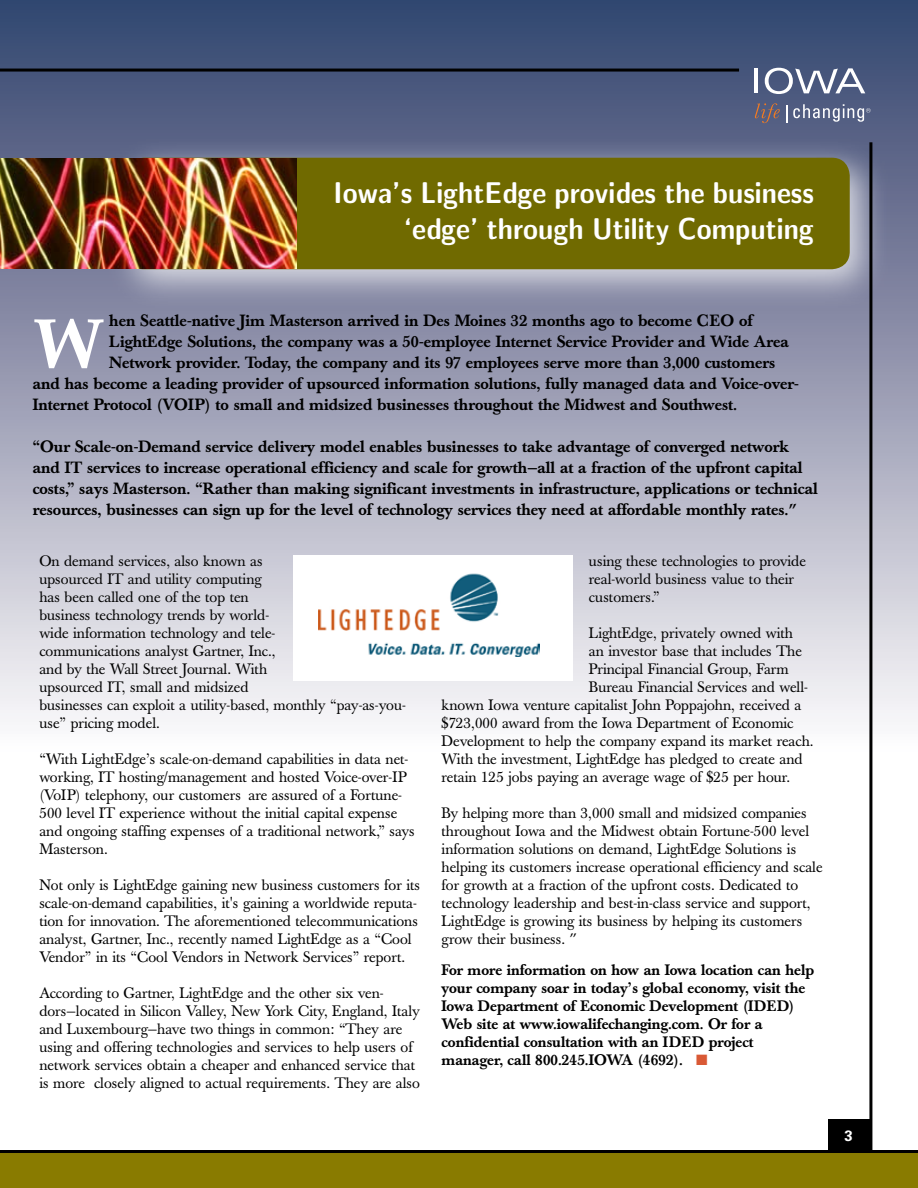
<style>
.page{position:relative;width:918px;height:1188px;background:#fff}
.page>*{position:absolute;margin:0;border:0;box-sizing:border-box;transform-origin:0 0}
.t1{font:700 71.25px "Palatino";color:#fff}
.t2{font:700 30px/36px "Nova";color:#fff;text-align:right}
.t3{font:500 16.2px/21px "Baskerville";color:#000}
.t4{font:15px/18px "Baskerville";color:#000}
.t5{font:500 15px/18px "Baskerville";color:#000}
.t6{font:700 15px "Univers";color:#fff}
.s1{font-family:"Palatino";font-weight:700}
.s2{font-family:"Palatino"}
.s3{color:#d95935}
</style>
<div class="page">
<div style="left:0;top:0;width:918px;height:770px;background:linear-gradient(to bottom,#313f69,#fffeff)"></div>
<div style="left:108px;top:140px;width:782px;height:168px;background:#fff;opacity:.75"></div>
<div style="left:126px;top:158px;width:724px;height:111px;background:#706a00;border-radius:18px"></div>
<img style="left:0;top:159px;width:297px;height:109px">
<div style="left:0;top:1152px;width:918px;height:36px;background:#897b00"></div>
<svg style="left:755px;top:103px;width:25px;height:20px"></svg>
<svg style="left:786px;top:105px;width:1px;height:18px"></svg>
<hr style="left:755px;top:68px;width:3px;height:25px;background:#fff">
<svg style="left:765px;top:68px;width:100px;height:26px"></svg>
<svg style="left:793px;top:104px;width:78px;height:18px"></svg>
<hr style="left:0;top:1150px;width:918px;height:3px;background:#000">
<div style="left:828px;top:1119px;width:43px;height:31px;background:#000"></div>
<hr style="left:869px;top:142px;width:3px;height:1011px;background:#000">
<hr style="left:0;top:69px;width:739px;height:3px;background:#000">
<div style="left:293px;top:555px;width:280px;height:126px;background:#fff"></div>
<img style="left:318px;top:573px;width:222px;height:84px">
<h2 class="t2" style="left:334px;top:176px;width:482px">Iowa’s LightEdge provides the business ‘edge’ through Utility Computing</h2>
<h1 class="t1" style="left:33px;top:300px;width:73px">W</h1>
<p class="t3" style="left:109px;top:310px;width:645px">hen Seattle-native Jim Masterson arrived in Des Moines 32 months ago to become CEO of</p>
<p class="t3" style="left:109px;top:331px;width:681px">LightEdge Solutions, the company was a 50-employee Internet Service Provider and Wide Area</p>
<p class="t3" style="left:109px;top:352px;width:667px">Network provider. Today, the company and its 97 employees serve more than 3,000 customers</p>
<p class="t3" style="left:33px;top:373px;width:768px">and has become a leading provider of upsourced information solutions, fully managed data and Voice-over-</p>
<p class="t3" style="left:33px;top:394px;width:706px">Internet Protocol (VOIP) to small and midsized businesses throughout the Midwest and Southwest.</p>
<p class="t3" style="left:33px;top:436px;width:787px">“Our Scale-on-Demand service delivery model enables businesses to take advantage of converged network and IT services to increase operational efficiency and scale for growth—all at a fraction of the upfront capital costs,” says Masterson. “Rather than making significant investments in infrastructure, applications or technical resources, businesses can sign up for the level of technology services they need at affordable monthly rates.<span class="s1">”</span></p>
<p class="t4" style="left:39px;top:553px;width:368px">On demand services, also known as<br>upsourced IT and utility computing<br>has been called one of the top ten<br>business technology trends by world-<br>wide information technology and tele-<br>communications analyst Gartner, Inc.,<br>and by the Wall Street Journal. With<br>upsourced IT, small and midsized<br>businesses can exploit a utility-based, monthly “pay-as-you&shy;use” pricing model.</p>
<p class="t4" style="left:39px;top:751px;width:377px">“With LightEdge’s scale-on-demand capabilities in data net&shy;working, IT hosting/management and hosted Voice-over-IP (VoIP) telephony, our customers are assured of a Fortune-500 level IT experience without the initial capital expense and ongoing staffing expenses of a traditional network,” says Masterson.</p>
<p class="t4" style="left:39px;top:877px;width:382px">Not only is LightEdge gaining new business customers for its scale-on-demand capabilities, it's gaining a worldwide reputa&shy;tion for innovation. The aforementioned telecommunications analyst, Gartner, Inc., recently named LightEdge as a “Cool Vendor” in its “Cool Vendors in Network Services” report.</p>
<p class="t4" style="left:39px;top:985px;width:382px">According to Gartner, LightEdge and the other six ven&shy;dors—located in Silicon Valley, New York City, England, Italy and Luxembourg—have two things in common: “They are using and offering technologies and services to help users of network services obtain a cheaper and enhanced service that is more closely aligned to actual requirements. They are also</p>
<p class="t4" style="left:589px;top:553px;width:218px">using these technologies to provide real-world business value to their customers.”</p>
<p class="t4" style="left:589px;top:625px;width:206px">LightEdge, privately owned with</p>
<p class="t4" style="left:589px;top:643px;width:215px">an investor base that includes The</p>
<p class="t4" style="left:589px;top:661px;width:201px">Principal Financial Group, Farm</p>
<p class="t4" style="left:589px;top:679px;width:220px">Bureau Financial Services and well-</p>
<p class="t4" style="left:442px;top:697px;width:361px">known Iowa venture capitalist John Poppajohn, received a</p>
<p class="t4" style="left:442px;top:715px;width:353px">$723,000 award from the Iowa Department of Economic</p>
<p class="t4" style="left:442px;top:733px;width:374px">Development to help the company expand its market reach.</p>
<p class="t4" style="left:442px;top:751px;width:363px">With the investment, LightEdge has pledged to create and</p>
<p class="t4" style="left:442px;top:769px;width:350px">retain 125 jobs paying an average wage of $25 per hour.</p>
<p class="t4" style="left:442px;top:805px;width:382px">By helping more than 3,000 small and midsized companies throughout Iowa and the Midwest obtain Fortune-500 level information solutions on demand, LightEdge Solutions is helping its customers increase operational efficiency and scale for growth at a fraction of the upfront costs. Dedicated to technology leadership and best-in-class service and support, LightEdge is growing its business by helping its customers grow their business. <span class="s2">”</span></p>
<p class="t5" style="left:442px;top:961px;width:374px">For more information on how an Iowa location can help your company soar in today’s global economy, visit the Iowa Department of Economic Development (IDED)<br>Web site at www.iowalifechanging.com. Or for a confidential consultation with an IDED project manager, call 800.245.IOWA (4692). <span class="s3">■</span></p>
<p class="t6" style="left:844px;top:1126px;width:10px">3</p>
</div>
